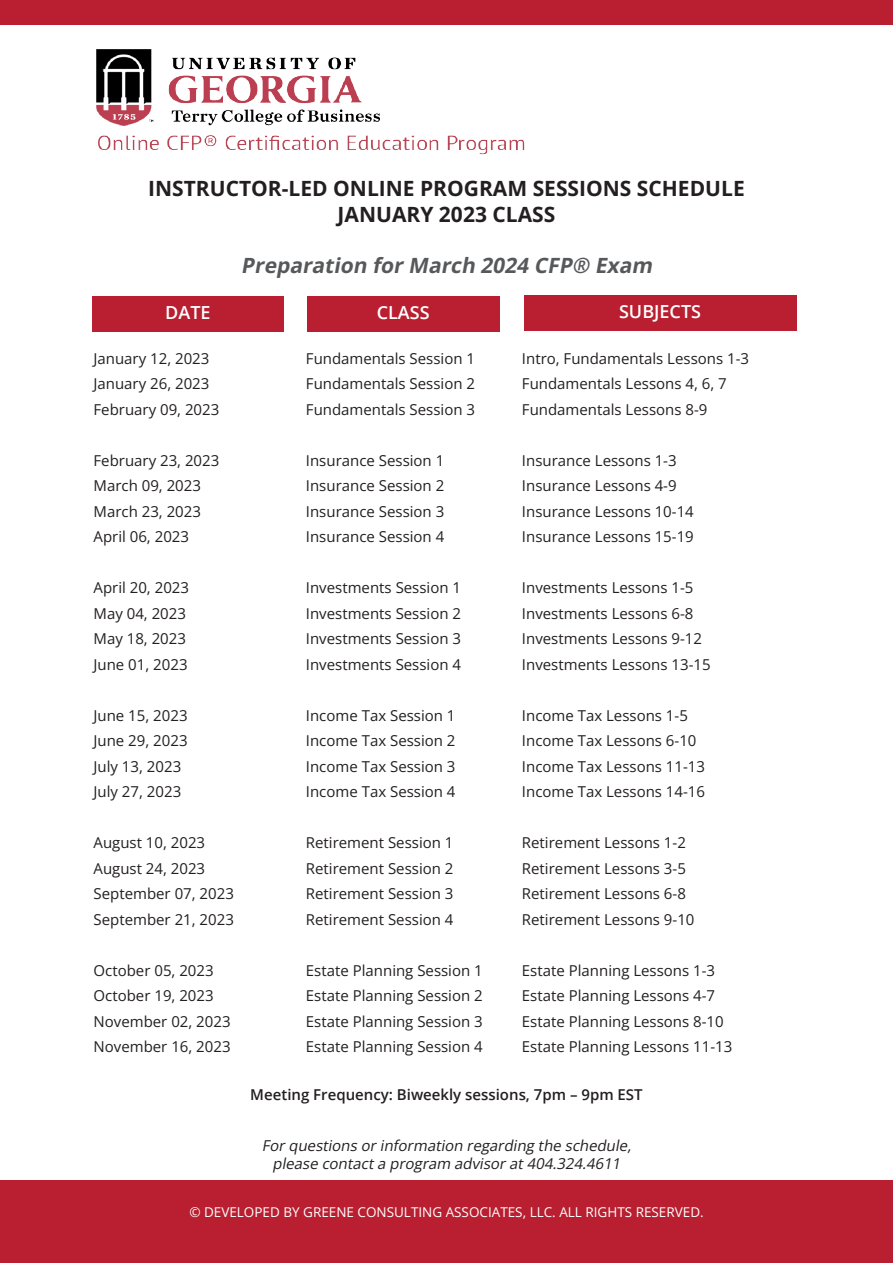
<style>
.page{position:relative;width:893px;height:1263px;background:#fff}
.page>*{position:absolute;margin:0;border:0;box-sizing:border-box;transform-origin:0 0}
.Título_de_sección_de{font:700 21px "Open Sans";color:#231f20}
.Título_de_sección_de-2{font:italic 700 21px "Open Sans";color:#57585a}
.Título_de_sección_de-3{font:600 18px "Open Sans";color:#fff}
.Título_de_sección_de-4{font:15px "Open Sans";color:#231f20}
.Título_de_sección_de-5{font:italic 15px "Open Sans";color:#231f20}
.Título_de_sección_de-6{font:600 15px "Open Sans";color:#231f20}
.Título_de_sección_de-7{font:13.5px "Open Sans";color:#fff}
</style>
<div class="page">
<div style="left:92px;top:296px;width:191px;height:35px;background:#b91f30"></div>
<div style="left:307px;top:296px;width:192px;height:35px;background:#b91f30"></div>
<div style="left:524px;top:295px;width:272px;height:35px;background:#b91f30"></div>
<div style="left:0;top:1181px;width:893px;height:82px;background:#b91f30"></div>
<img style="left:96px;top:49px;width:429px;height:105px">
<div style="left:0;top:0;width:893px;height:25px;background:#b91f30"></div>
<p class="Título_de_sección_de" style="left:148px;top:174px;width:598px">INSTRUCTOR-LED ONLINE PROGRAM SESSIONS SCHEDULE</p>
<p class="Título_de_sección_de" style="left:338px;top:200px;width:219px">JANUARY 2023 CLASS</p>
<p class="Título_de_sección_de-2" style="left:241px;top:251px;width:417px">Preparation for March 2024 CFP® Exam</p>
<p class="Título_de_sección_de-3" style="left:165px;top:300px;width:47px">DATE</p>
<p class="Título_de_sección_de-3" style="left:377px;top:300px;width:54px">CLASS</p>
<p class="Título_de_sección_de-3" style="left:619px;top:299px;width:84px">SUBJECTS</p>
<p class="Título_de_sección_de-4" style="left:94px;top:348px;width:117px">January 12, 2023</p>
<p class="Título_de_sección_de-4" style="left:94px;top:374px;width:117px">January 26, 2023</p>
<p class="Título_de_sección_de-4" style="left:94px;top:399px;width:127px">February 09, 2023</p>
<p class="Título_de_sección_de-4" style="left:94px;top:450px;width:127px">February 23, 2023</p>
<p class="Título_de_sección_de-4" style="left:94px;top:476px;width:109px">March 09, 2023</p>
<p class="Título_de_sección_de-4" style="left:94px;top:501px;width:109px">March 23, 2023</p>
<p class="Título_de_sección_de-4" style="left:94px;top:527px;width:97px">April 06, 2023</p>
<p class="Título_de_sección_de-4" style="left:94px;top:578px;width:97px">April 20, 2023</p>
<p class="Título_de_sección_de-4" style="left:94px;top:603px;width:94px">May 04, 2023</p>
<p class="Título_de_sección_de-4" style="left:94px;top:629px;width:94px">May 18, 2023</p>
<p class="Título_de_sección_de-4" style="left:94px;top:654px;width:96px">June 01, 2023</p>
<p class="Título_de_sección_de-4" style="left:94px;top:705px;width:96px">June 15, 2023</p>
<p class="Título_de_sección_de-4" style="left:94px;top:731px;width:96px">June 29, 2023</p>
<p class="Título_de_sección_de-4" style="left:94px;top:756px;width:89px">July 13, 2023</p>
<p class="Título_de_sección_de-4" style="left:94px;top:782px;width:89px">July 27, 2023</p>
<p class="Título_de_sección_de-4" style="left:94px;top:833px;width:113px">August 10, 2023</p>
<p class="Título_de_sección_de-4" style="left:94px;top:858px;width:113px">August 24, 2023</p>
<p class="Título_de_sección_de-4" style="left:94px;top:884px;width:142px">September 07, 2023</p>
<p class="Título_de_sección_de-4" style="left:94px;top:909px;width:142px">September 21, 2023</p>
<p class="Título_de_sección_de-4" style="left:94px;top:960px;width:122px">October 05, 2023</p>
<p class="Título_de_sección_de-4" style="left:94px;top:986px;width:122px">October 19, 2023</p>
<p class="Título_de_sección_de-4" style="left:94px;top:1011px;width:139px">November 02, 2023</p>
<p class="Título_de_sección_de-4" style="left:94px;top:1037px;width:139px">November 16, 2023</p>
<p class="Título_de_sección_de-4" style="left:306px;top:348px;width:171px">Fundamentals Session 1</p>
<p class="Título_de_sección_de-4" style="left:522px;top:348px;width:229px">Intro, Fundamentals Lessons 1-3</p>
<p class="Título_de_sección_de-4" style="left:306px;top:374px;width:171px">Fundamentals Session 2</p>
<p class="Título_de_sección_de-4" style="left:522px;top:374px;width:206px">Fundamentals Lessons 4, 6, 7</p>
<p class="Título_de_sección_de-4" style="left:306px;top:399px;width:171px">Fundamentals Session 3</p>
<p class="Título_de_sección_de-4" style="left:522px;top:399px;width:187px">Fundamentals Lessons 8-9</p>
<p class="Título_de_sección_de-4" style="left:306px;top:450px;width:140px">Insurance Session 1</p>
<p class="Título_de_sección_de-4" style="left:522px;top:450px;width:156px">Insurance Lessons 1-3</p>
<p class="Título_de_sección_de-4" style="left:306px;top:476px;width:140px">Insurance Session 2</p>
<p class="Título_de_sección_de-4" style="left:522px;top:476px;width:156px">Insurance Lessons 4-9</p>
<p class="Título_de_sección_de-4" style="left:306px;top:501px;width:140px">Insurance Session 3</p>
<p class="Título_de_sección_de-4" style="left:522px;top:501px;width:173px">Insurance Lessons 10-14</p>
<p class="Título_de_sección_de-4" style="left:306px;top:527px;width:140px">Insurance Session 4</p>
<p class="Título_de_sección_de-4" style="left:522px;top:527px;width:173px">Insurance Lessons 15-19</p>
<p class="Título_de_sección_de-4" style="left:306px;top:578px;width:157px">Investments Session 1</p>
<p class="Título_de_sección_de-4" style="left:522px;top:578px;width:173px">Investments Lessons 1-5</p>
<p class="Título_de_sección_de-4" style="left:306px;top:603px;width:157px">Investments Session 2</p>
<p class="Título_de_sección_de-4" style="left:522px;top:603px;width:173px">Investments Lessons 6-8</p>
<p class="Título_de_sección_de-4" style="left:306px;top:629px;width:157px">Investments Session 3</p>
<p class="Título_de_sección_de-4" style="left:522px;top:629px;width:182px">Investments Lessons 9-12</p>
<p class="Título_de_sección_de-4" style="left:306px;top:654px;width:157px">Investments Session 4</p>
<p class="Título_de_sección_de-4" style="left:522px;top:654px;width:190px">Investments Lessons 13-15</p>
<p class="Título_de_sección_de-4" style="left:306px;top:705px;width:151px">Income Tax Session 1</p>
<p class="Título_de_sección_de-4" style="left:522px;top:705px;width:168px">Income Tax Lessons 1-5</p>
<p class="Título_de_sección_de-4" style="left:306px;top:731px;width:151px">Income Tax Session 2</p>
<p class="Título_de_sección_de-4" style="left:522px;top:731px;width:176px">Income Tax Lessons 6-10</p>
<p class="Título_de_sección_de-4" style="left:306px;top:756px;width:151px">Income Tax Session 3</p>
<p class="Título_de_sección_de-4" style="left:522px;top:756px;width:185px">Income Tax Lessons 11-13</p>
<p class="Título_de_sección_de-4" style="left:306px;top:782px;width:151px">Income Tax Session 4</p>
<p class="Título_de_sección_de-4" style="left:522px;top:782px;width:185px">Income Tax Lessons 14-16</p>
<p class="Título_de_sección_de-4" style="left:306px;top:833px;width:149px">Retirement Session 1</p>
<p class="Título_de_sección_de-4" style="left:522px;top:833px;width:165px">Retirement Lessons 1-2</p>
<p class="Título_de_sección_de-4" style="left:306px;top:858px;width:149px">Retirement Session 2</p>
<p class="Título_de_sección_de-4" style="left:522px;top:858px;width:165px">Retirement Lessons 3-5</p>
<p class="Título_de_sección_de-4" style="left:306px;top:884px;width:149px">Retirement Session 3</p>
<p class="Título_de_sección_de-4" style="left:522px;top:884px;width:165px">Retirement Lessons 6-8</p>
<p class="Título_de_sección_de-4" style="left:306px;top:909px;width:149px">Retirement Session 4</p>
<p class="Título_de_sección_de-4" style="left:522px;top:909px;width:174px">Retirement Lessons 9-10</p>
<p class="Título_de_sección_de-4" style="left:306px;top:960px;width:178px">Estate Planning Session 1</p>
<p class="Título_de_sección_de-4" style="left:522px;top:960px;width:195px">Estate Planning Lessons 1-3</p>
<p class="Título_de_sección_de-4" style="left:306px;top:986px;width:178px">Estate Planning Session 2</p>
<p class="Título_de_sección_de-4" style="left:522px;top:986px;width:195px">Estate Planning Lessons 4-7</p>
<p class="Título_de_sección_de-4" style="left:306px;top:1011px;width:178px">Estate Planning Session 3</p>
<p class="Título_de_sección_de-4" style="left:522px;top:1011px;width:203px">Estate Planning Lessons 8-10</p>
<p class="Título_de_sección_de-4" style="left:306px;top:1037px;width:178px">Estate Planning Session 4</p>
<p class="Título_de_sección_de-4" style="left:522px;top:1037px;width:212px">Estate Planning Lessons 11-13</p>
<p class="Título_de_sección_de-6" style="left:250px;top:1085px;width:394px">Meeting Frequency: Biweekly sessions, 7pm – 9pm EST</p>
<p class="Título_de_sección_de-5" style="left:262px;top:1136px;width:375px">Forquestions orinformation regarding the schedule,</p>
<p class="Título_de_sección_de-5" style="left:273px;top:1154px;width:353px">please contacta program advisorat404.324.4611</p>
<p class="Título_de_sección_de-7" style="left:189px;top:1202px;width:516px">© DEVELOPED BY GREENE CONSULTING ASSOCIATES, LLC. ALL RIGHTS RESERVED.</p>
</div>
